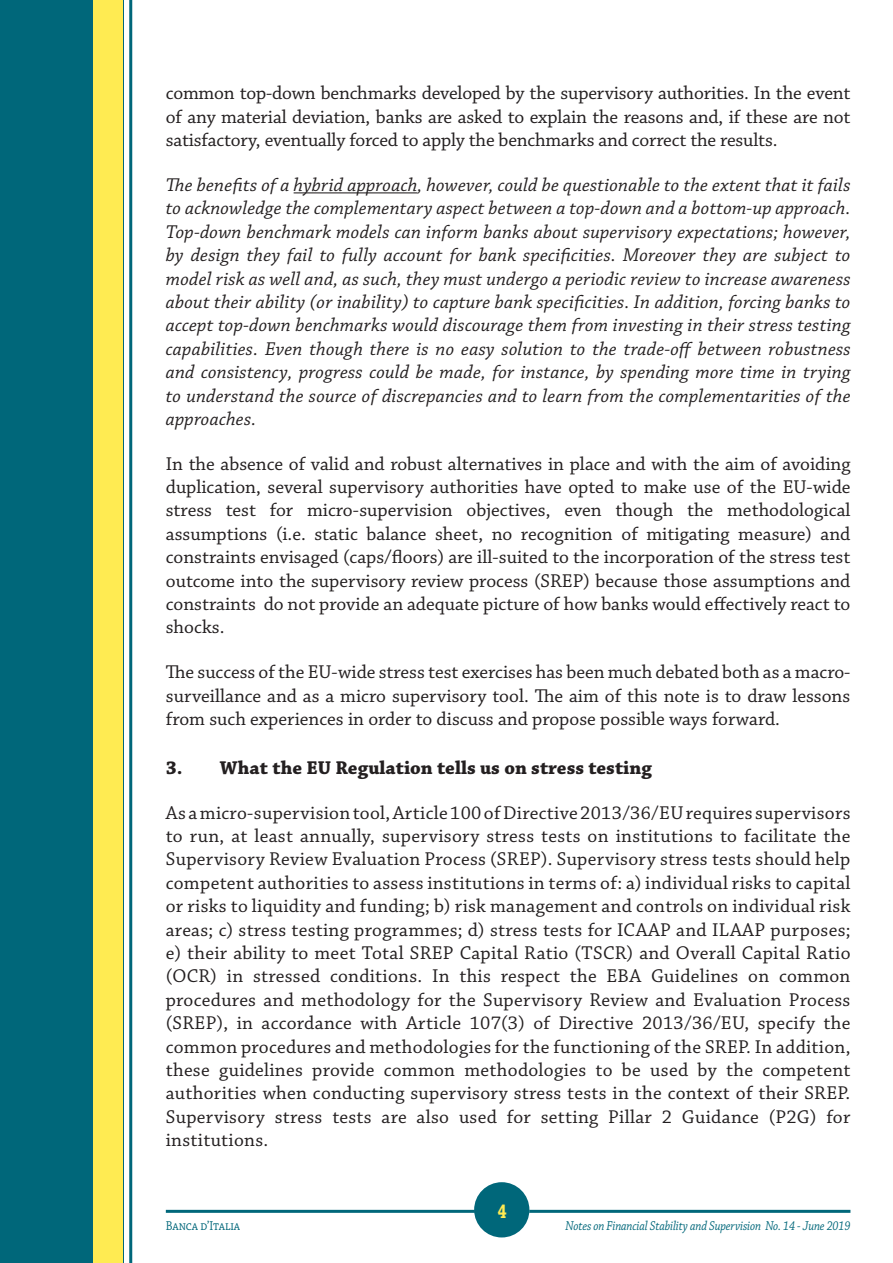
<style>
.page{position:relative;width:893px;height:1263px;background:#fff}
.page>*{position:absolute;margin:0;border:0;box-sizing:border-box;transform-origin:0 0}
.t1{font:700 21px "Chaparral Pro";color:#ffeb52;scale:.75 1}
.t2{font:19.5px/23.4px "Chaparral Pro";color:#231f20;text-align:justify}
.t3{font:italic 19.5px/23.4px "Chaparral Pro";letter-spacing:.01em;color:#231f20;text-align:justify}
.t4{font:700 19.5px "Chaparral Pro";color:#231f20}
.t5{font:italic 13.5px "Chaparral Pro";letter-spacing:-.01em;color:#00677a;scale:.87 1}
.t6{font:13.5px "Chaparral Pro";letter-spacing:-.01em;color:#00677a;scale:.87 1}
</style>
<div class="page">
<svg style="left:474px;top:1215px;width:53px;height:23px"></svg>
<hr style="left:166px;top:1210px;width:308px;height:3px;background:#00677a">
<hr style="left:529px;top:1210px;width:321px;height:3px;background:#00677a">
<div style="left:474px;top:1182px;width:55px;height:55px;background:#00677a;border-radius:50%"></div>
<div style="left:0;top:0;width:123px;height:1263px;background:#00677a"></div>
<div style="left:94px;top:0;width:29px;height:1263px;background:#ffeb52"></div>
<hr style="left:129px;top:0;width:3px;height:1263px;background:#00677a">
<hr style="left:294px;top:192px;width:123px;height:1px;background:#231f20">
<p class="t2" style="left:166px;top:82px;width:686px">common top-down benchmarks developed by the supervisory authorities. In the event of any material deviation, banks are asked to explain the reasons and, if these are not satisfactory, eventually forced to apply the benchmarks and correct the results.</p>
<p class="t3" style="left:166px;top:174px;width:686px">The benefits of a hybrid approach, however, could be questionable to the extent that it fails to acknowledge the complementary aspect between a top-down and a bottom-up approach.<br>Top-down benchmark models can inform banks about supervisory expectations; however, by design they fail to fully account for bank specificities. Moreover they are subject to model risk as well and, as such, they must undergo a periodic review to increase awareness about their ability (or inability) to capture bank specificities. In addition, forcing banks to accept top-down benchmarks would discourage them from investing in their stress testing capabilities. Even though there is no easy solution to the trade-off between robustness and consistency, progress could be made, for instance, by spending more time in trying to understand the source of discrepancies and to learn from the complementarities of the approaches.</p>
<p class="t2" style="left:166px;top:452px;width:686px">In the absence of valid and robust alternatives in place and with the aim of avoiding duplication, several supervisory authorities have opted to make use of the EU-wide stress test for micro-supervision objectives, even though the methodological assumptions (i.e. static balance sheet, no recognition of mitigating measure) and constraints envisaged (caps/floors) are ill-suited to the incorporation of the stress test outcome into the supervisory review process (SREP) because those assumptions and constraints do not provide an adequate picture of how banks would effectively react to shocks.</p>
<p class="t2" style="left:166px;top:661px;width:686px">The success of the EU-wide stress test exercises has been much debated both as a macro&shy;surveillance and as a micro supervisory tool. The aim of this note is to draw lessons from such experiences in order to discuss and propose possible ways forward.</p>
<p class="t4" style="left:166px;top:756px;width:487px">3. What the EU Regulation tells us on stress testing</p>
<p class="t2" style="left:166px;top:801px;width:686px">As a micro-supervision tool, Article 100 of Directive 2013/36/EU requires supervisors to run, at least annually, supervisory stress tests on institutions to facilitate the Supervisory Review Evaluation Process (SREP). Supervisory stress tests should help competent authorities to assess institutions in terms of: a) individual risks to capital or risks to liquidity and funding; b) risk management and controls on individual risk areas; c) stress testing programmes; d) stress tests for ICAAP and ILAAP purposes; e) their ability to meet Total SREP Capital Ratio (TSCR) and Overall Capital Ratio (OCR) in stressed conditions. In this respect the EBA Guidelines on common procedures and methodology for the Supervisory Review and Evaluation Process (SREP), in accordance with Article 107(3) of Directive 2013/36/EU, specify the common procedures and methodologies for the functioning of the SREP. In addition, these guidelines provide common methodologies to be used by the competent authorities when conducting supervisory stress tests in the context of their SREP.<br>Supervisory stress tests are also used for setting Pillar 2 Guidance (P2G) for institutions.</p>
<p class="t1" style="left:498px;top:1198px;width:13px">4</p>
<p class="t6" style="left:166px;top:1219px;width:87px">Banca d’Italia</p>
<p class="t5" style="left:566px;top:1219px;width:329px">Notes on Financial Stability and Supervision No. 14 - June 2019</p>
</div>
